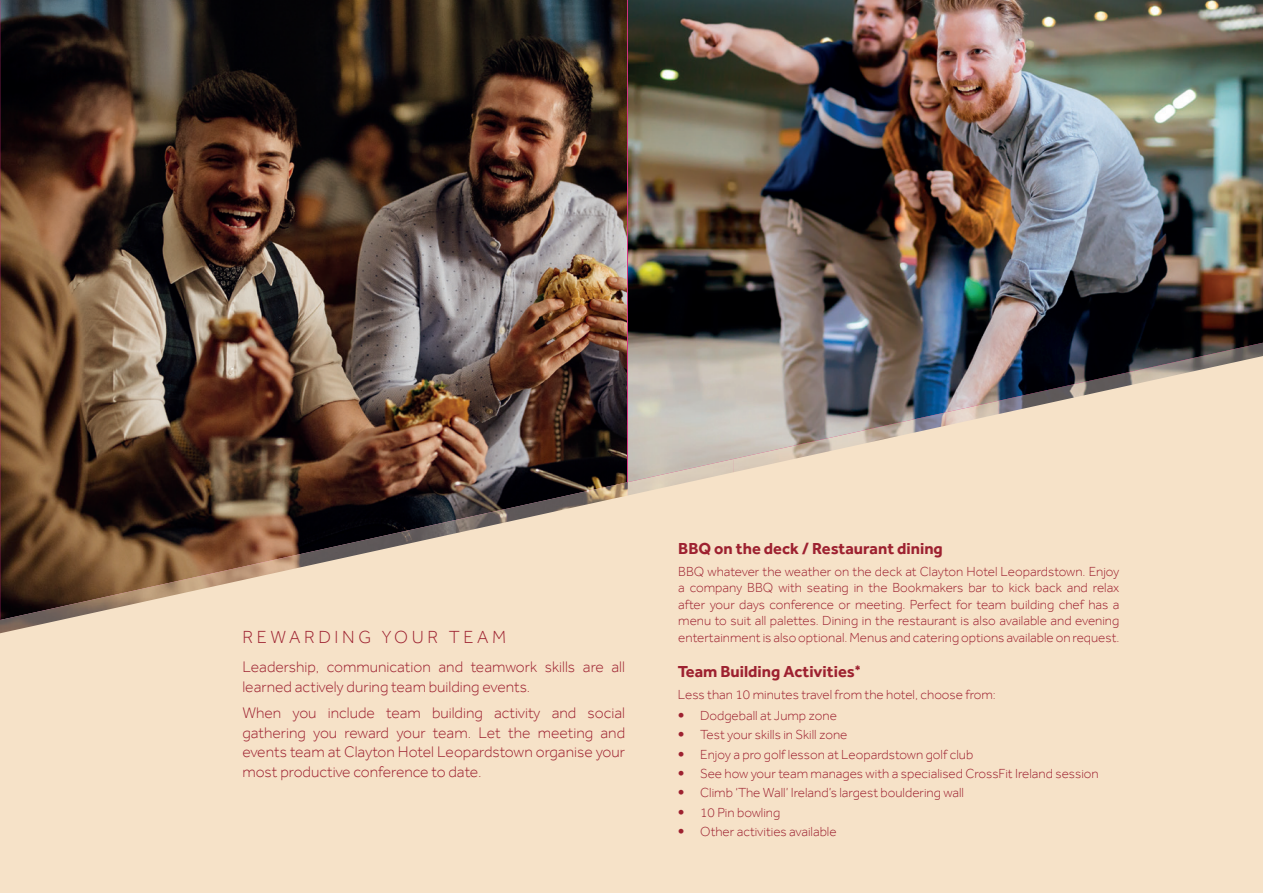
<style>
.page{position:relative;width:1263px;height:893px;background:#f6e2c8}
.page>*{position:absolute;margin:0;border:0;box-sizing:border-box;transform-origin:0 0}
.t1{font:300 18px "Effra";letter-spacing:.2em;color:#9d2130}
.t2{font:700 16.5px "Effra";color:#9d2130}
.t3{font:300 15.75px/19.5px "Effra";color:#9d2130}
.t4{font:300 13.5px/16.5px "Effra";color:#9d2130;text-align:justify}
.s1{font-family:"Helvetica Neue";font-stretch:condensed}
</style>
<div class="page">
<img style="left:1px;top:0;width:627px;height:356px">
<img style="left:628px;top:0;width:635px;height:356px">
<img style="left:0;top:0;width:1px;height:492px">
<img style="left:1210px;top:343px;width:53px;height:13px">
<img style="left:0;top:356px;width:1263px;height:278px">
<h1 class="t1" style="left:242px;top:626px;width:265px">REWARDING YOUR TEAM</h1>
<p class="t3" style="left:242px;top:657px;width:384px">Leadership, communication and teamwork skills are all learned actively during team building events.</p>
<p class="t3" style="left:242px;top:703px;width:384px;text-align:justify">When you include team building activity and social gathering you reward your team. Let the meeting and events team at Clayton Hotel Leopardstown organise your most productive conference to date.</p>
<p class="t2" style="left:678px;top:539px;width:266px">BBQ on the deck / Restaurant dining</p>
<p class="t4" style="left:678px;top:563px;width:443px">BBQ whatever the weather on the deck at Clayton Hotel Leopardstown. Enjoy a company BBQ with seating in the Bookmakers bar to kick back and relax after your days conference or meeting. Perfect for team building chef has a menu to suit all palettes. Dining in the restaurant is also available and evening entertainment is also optional. Menus and catering options available on request.</p>
<p class="t2" style="left:678px;top:662px;width:184px">Team Building Activities<sup>*</sup></p>
<p class="t4" style="left:678px;top:686px;width:320px">Less than 10 minutes travel from the hotel, choose from:</p>
<p class="t4" style="left:678px;top:707px;width:161px"><span class="s1">•</span> Dodgeball at Jump zone</p>
<p class="t4" style="left:678px;top:727px;width:171px"><span class="s1">•</span> Test your skills in Skill zone</p>
<p class="t4" style="left:678px;top:746px;width:297px"><span class="s1">•</span> Enjoy a pro golf lesson at Leopardstown golf club</p>
<p class="t4" style="left:678px;top:765px;width:422px"><span class="s1">•</span> See how your team manages with a specialised CrossFit Ireland session</p>
<p class="t4" style="left:678px;top:784px;width:288px"><span class="s1">•</span> Climb ‘The Wall’ Ireland’s largest bouldering wall</p>
<p class="t4" style="left:678px;top:804px;width:104px"><span class="s1">•</span> 10 Pin bowling</p>
<p class="t4" style="left:678px;top:823px;width:160px"><span class="s1">•</span> Other activities available</p>
</div>
